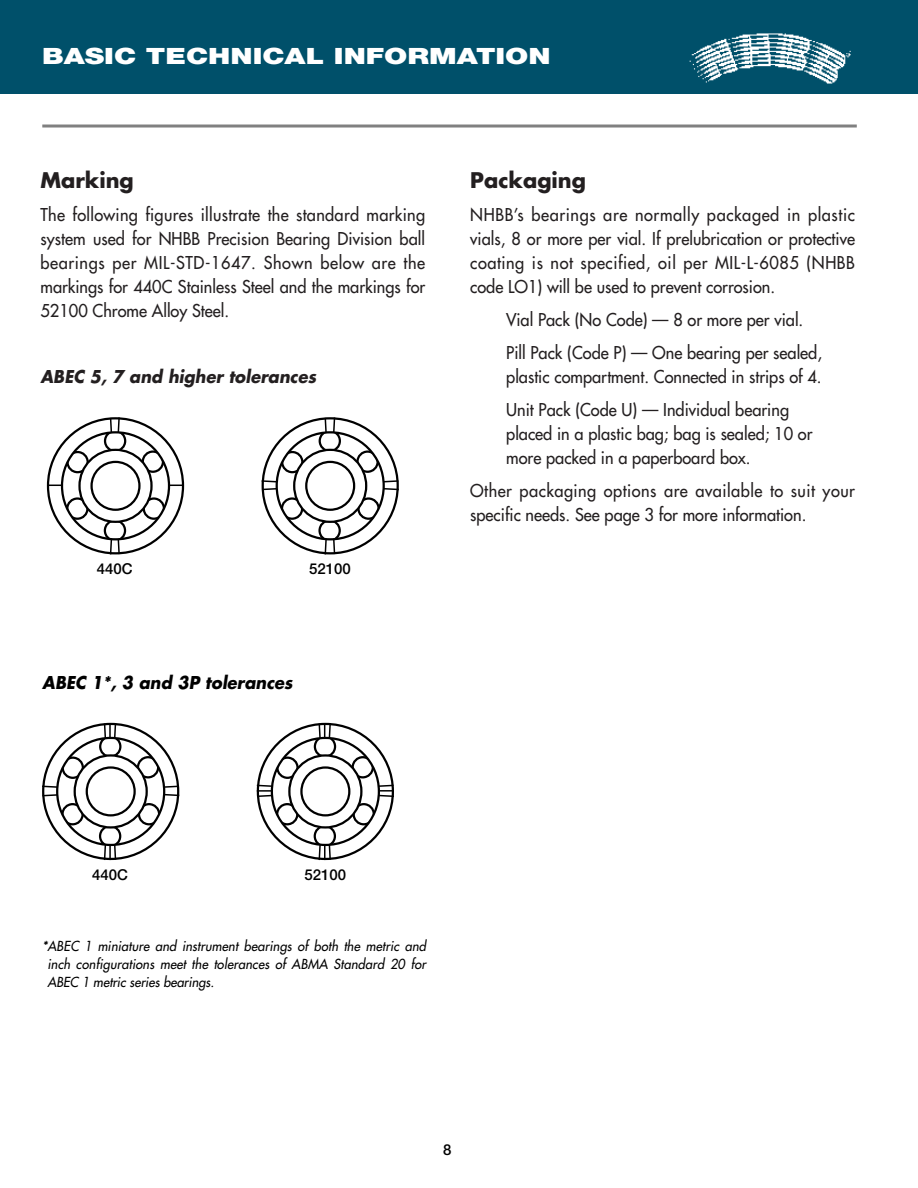
<style>
.page{position:relative;width:918px;height:1188px;background:#fff}
.page>*{position:absolute;margin:0;border:0;box-sizing:border-box;transform-origin:0 0}
.t1{font:900 22.5px "Helvetica Neue";color:#fff;scale:1.3 1}
.t2{font:700 21px "Futura";color:#231f20}
.t3{font:17.25px/24px "Futura";color:#231f20;scale:.95 1}
.t4{font:17.25px/24px "Futura";letter-spacing:.03em;color:#231f20;scale:.95 1}
.t5{font:italic 700 17.25px "Futura";color:#231f20;scale:.95 1}
.t6{font:italic 700 17.25px "Futura";color:#000;scale:.95 1}
.t7{font:500 15px "Helvetica Neue";color:#000}
.t8{font:italic 13.5px/18px "Futura";letter-spacing:.005em;color:#000;text-align:justify;scale:.95 1}
</style>
<div class="page">
<div style="left:0;top:0;width:918px;height:94px;background:#00506a"></div>
<svg style="left:42px;top:722px;width:138px;height:139px"></svg>
<svg style="left:256px;top:722px;width:138px;height:139px"></svg>
<svg style="left:46px;top:417px;width:353px;height:138px"></svg>
<img style="left:689px;top:33px;width:162px;height:51px">
<hr style="left:42px;top:125px;width:815px;height:3px;background:#808080">
<h1 class="t1" style="left:42px;top:48px;width:393px">BASIC TECHNICAL INFORMATION</h1>
<p class="t2" style="left:40px;top:171px;width:95px">Marking</p>
<p class="t3" style="left:40px;top:204px;width:407px;text-align:justify">The following figures illustrate the standard marking system used for NHBB Precision Bearing Division ball bearings per MIL-STD-1647. Shown below are the markings for 440C Stainless Steel and the markings for 52100 Chrome Alloy Steel.</p>
<p class="t5" style="left:40px;top:369px;width:292px">ABEC 5, 7 and higher tolerances</p>
<p class="t7" style="left:97px;top:563px;width:37px">440C</p>
<p class="t7" style="left:309px;top:563px;width:43px">52100</p>
<p class="t6" style="left:42px;top:675px;width:265px">ABEC 1*, 3 and 3P tolerances</p>
<p class="t2" style="left:470px;top:171px;width:117px">Packaging</p>
<p class="t3" style="left:470px;top:204px;width:407px;text-align:justify">NHBB’s bearings are normally packaged in plastic vials, 8 or more per vial. If prelubrication or protective coating is not specified, oil per MIL-L-6085 (NHBB code LO1) will be used to prevent corrosion.</p>
<p class="t3" style="left:506px;top:305px;width:334px;line-height:33px">Vial Pack (No Code) — 8 or more per vial.<br>Pill Pack (Code P) — One bearing per sealed,</p>
<p class="t3" style="left:506px;top:362px;width:334px;line-height:33px">plastic compartment. Connected in strips of 4.<br>Unit Pack (Code U) — Individual bearing</p>
<p class="t3" style="left:506px;top:423px;width:324px">placed in a plastic bag; bag is sealed; 10 or more packed in a paperboard box.</p>
<p class="t4" style="left:470px;top:480px;width:406px">Other packaging options are available to suit your specific needs. See page 3 for more information.</p>
<p class="t7" style="left:92px;top:869px;width:37px">440C</p>
<p class="t7" style="left:304px;top:869px;width:43px">52100</p>
<p class="t8" style="left:47px;top:938px;width:400px;text-indent:-5px">*ABEC 1 miniature and instrument bearings of both the metric and inch configurations meet the tolerances of ABMA Standard 20 for ABEC 1 metric series bearings.</p>
<p class="t7" style="left:443px;top:1144px;width:10px">8</p>
</div>
